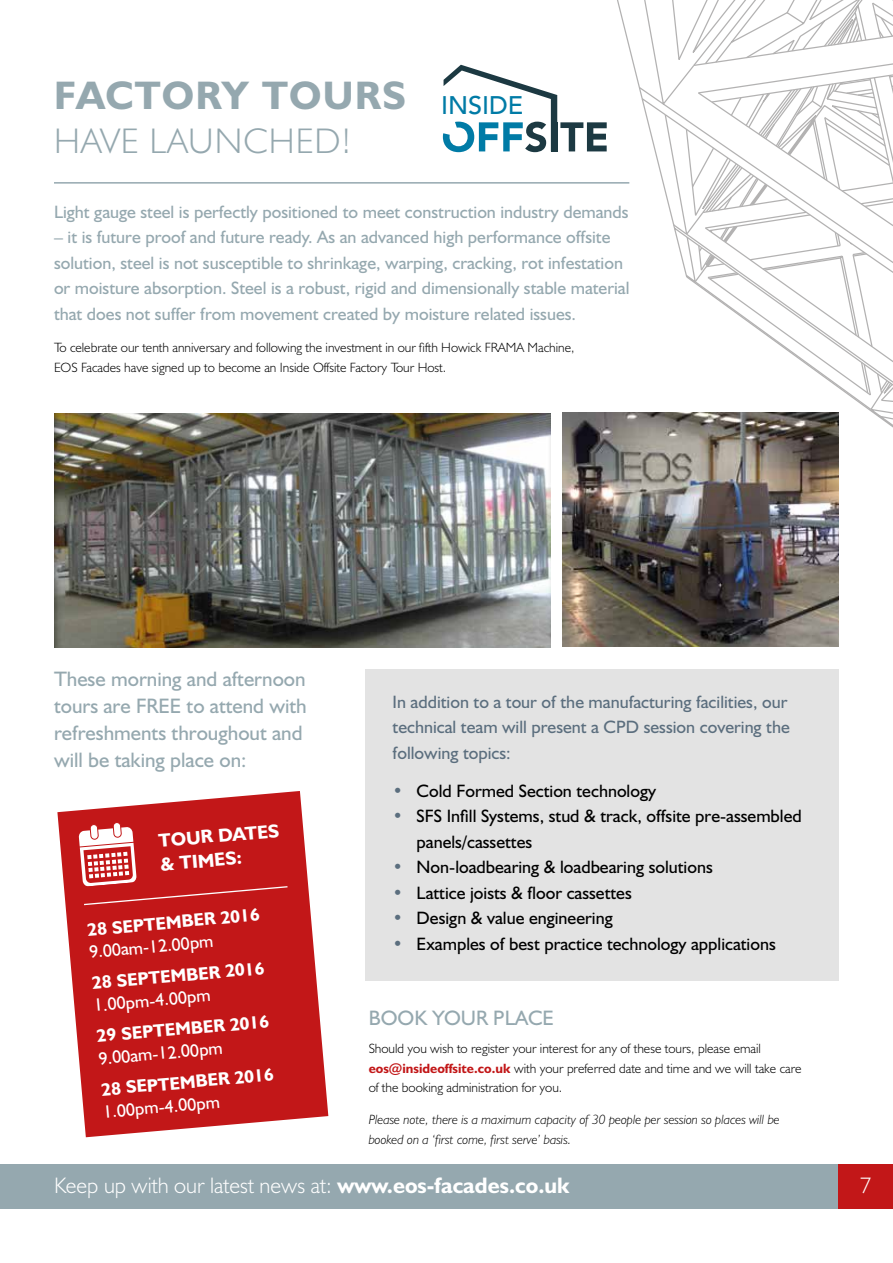
<style>
.page{position:relative;width:893px;height:1263px;background:#fff}
.page>*{position:absolute;margin:0;border:0;box-sizing:border-box;transform-origin:0 0}
.t1{font:700 40.05px "Humanist 521 BT";letter-spacing:.03em;color:#95a8af}
.t2{font:300 35.7px "Humanist 521 BT";letter-spacing:.03em;color:#95a8af}
.t3{font:500 25.2px "Avenir";color:#007ba6}
.t4{font:300 22.5px "Humanist 521 BT";color:#fff}
.t5{font:21px/27px "Humanist 521 BT";color:#95a8af}
.t6{font:700 18.9px/23.7px "Humanist 521 BT";color:#fff}
.t7{font:18px/25.5px "Humanist 521 BT";color:#95a8af}
.t8{font:18px/25.5px "Humanist 521 BT";color:#000}
.t9{font:18px/25.5px "Humanist 521 BT";color:#5b6e7e}
.t10{font:700 18px "Humanist 521 BT";color:#fff}
.t11{font:18px "Humanist 521 BT";color:#fff}
.t12{font:300 13.5px/19.5px "Humanist 521 BT";color:#000}
.t13{font:italic 300 13.5px/19.5px "Humanist 521 BT";color:#000}
.s1{color:#5b6e7e}
.s2{font-weight:700;color:#c21718}
.s3{font-weight:700}
</style>
<div class="page">
<div style="left:366px;top:669px;width:473px;height:312px;background:#e3e3e3"></div>
<div style="left:0;top:1164px;width:893px;height:45px;background:#95a8af"></div>
<div style="left:839px;top:1164px;width:54px;height:45px;background:#c21718"></div>
<svg style="left:617px;top:0;width:276px;height:428px"></svg>
<svg style="left:663px;top:0;width:230px;height:424px"></svg>
<svg style="left:700px;top:0;width:193px;height:423px"></svg>
<hr style="left:54px;top:182px;width:575px;height:2px;background:#95a8af">
<img style="left:54px;top:414px;width:496px;height:234px">
<img style="left:563px;top:412px;width:276px;height:234px">
<svg style="left:57px;top:791px;width:271px;height:346px;fill:#c21718"></svg>
<svg style="left:78px;top:821px;width:211px;height:85px;background:#c93232"></svg>
<svg style="left:443px;top:65px;width:164px;height:87px"></svg>
<h1 class="t1" style="left:54px;top:70px;width:353px">FACTORY TOURS</h1>
<h2 class="t2" style="left:54px;top:119px;width:298px">HAVE LAUNCHED!</h2>
<h3 class="t3" style="left:441px;top:91px;width:84px">INSIDE</h3>
<p class="t7" style="left:54px;top:199px;width:576px">Light gauge steel is perfectly positioned to meet construction industry demands</p>
<p class="t7" style="left:54px;top:224px;width:577px">– it is future proof and future ready. As an advanced high performance offsite solution, steel is not susceptible to shrinkage, warping, cracking, rot infestation or moisture absorption. Steel is a robust, rigid and dimensionally stable material that does not suffer from movement created by moisture related issues.</p>
<p class="t12" style="left:54px;top:337px;width:522px">To celebrate our tenth anniversary and following the investment in our fifth Howick FRAMA Machine,<br>EOS Facades have signed up to become an Inside Offsite Factory Tour Host.</p>
<p class="t5" style="left:54px;top:665px;width:254px">These morning and afternoon tours are FREE to attend with refreshments throughout and will be taking place on:</p>
<p class="t6" style="left:158px;top:828px;width:123px;rotate:-5deg">TOUR DATES &amp; TIMES:</p>
<p class="t10" style="left:86px;top:918px;width:174px;rotate:-5deg">28 SEPTEMBER 2016</p>
<p class="t11" style="left:88px;top:941px;width:126px;rotate:-5deg">9.00am-12.00pm</p>
<p class="t10" style="left:91px;top:972px;width:174px;rotate:-5deg">28 SEPTEMBER 2016</p>
<p class="t11" style="left:93px;top:994px;width:118px;rotate:-5deg">1.00pm-4.00pm</p>
<p class="t10" style="left:96px;top:1025px;width:174px;rotate:-5deg">29 SEPTEMBER 2016</p>
<p class="t11" style="left:98px;top:1047px;width:126px;rotate:-5deg">9.00am-12.00pm</p>
<p class="t10" style="left:100px;top:1078px;width:174px;rotate:-5deg">28 SEPTEMBER 2016</p>
<p class="t11" style="left:102px;top:1101px;width:118px;rotate:-5deg">1.00pm-4.00pm</p>
<p class="t9" style="left:393px;top:688px;width:399px">In addition to a tour of the manufacturing facilities, our technical team will present a CPD session covering the following topics:</p>
<p class="t8" style="left:393px;top:778px;width:265px"><span class="s1">•</span> Cold Formed Section technology</p>
<p class="t8" style="left:417px;top:803px;width:387px;text-indent:-24px"><span class="s1">•</span> SFS Infill Systems, stud &amp; track, offsite pre-assembled panels/cassettes</p>
<p class="t8" style="left:393px;top:854px;width:322px"><span class="s1">•</span> Non-loadbearing &amp; loadbearing solutions</p>
<p class="t8" style="left:393px;top:880px;width:241px"><span class="s1">•</span> Lattice joists &amp; floor cassettes</p>
<p class="t8" style="left:393px;top:905px;width:222px"><span class="s1">•</span> Design &amp; value engineering</p>
<p class="t8" style="left:393px;top:931px;width:385px"><span class="s1">•</span> Examples of best practice technology applications</p>
<p class="t5" style="left:369px;top:1004px;width:187px">BOOK YOUR PLACE</p>
<p class="t12" style="left:369px;top:1038px;width:434px">Should you wish to register your interest for any of these tours, please email <span class="s2">eos@insideoffsite.co.uk</span> with your preferred date and time and we will take care of the booking administration for you.</p>
<p class="t13" style="left:369px;top:1110px;width:413px">Please note, there is a maximum capacity of 30 people per session so places will be booked on a ‘first come, first serve’ basis.</p>
<p class="t4" style="left:54px;top:1171px;width:517px">Keep up with our latest news at: <span class="s3">www.eos-facades.co.uk</span></p>
<p class="t4" style="left:860px;top:1171px;width:13px">7</p>
</div>
